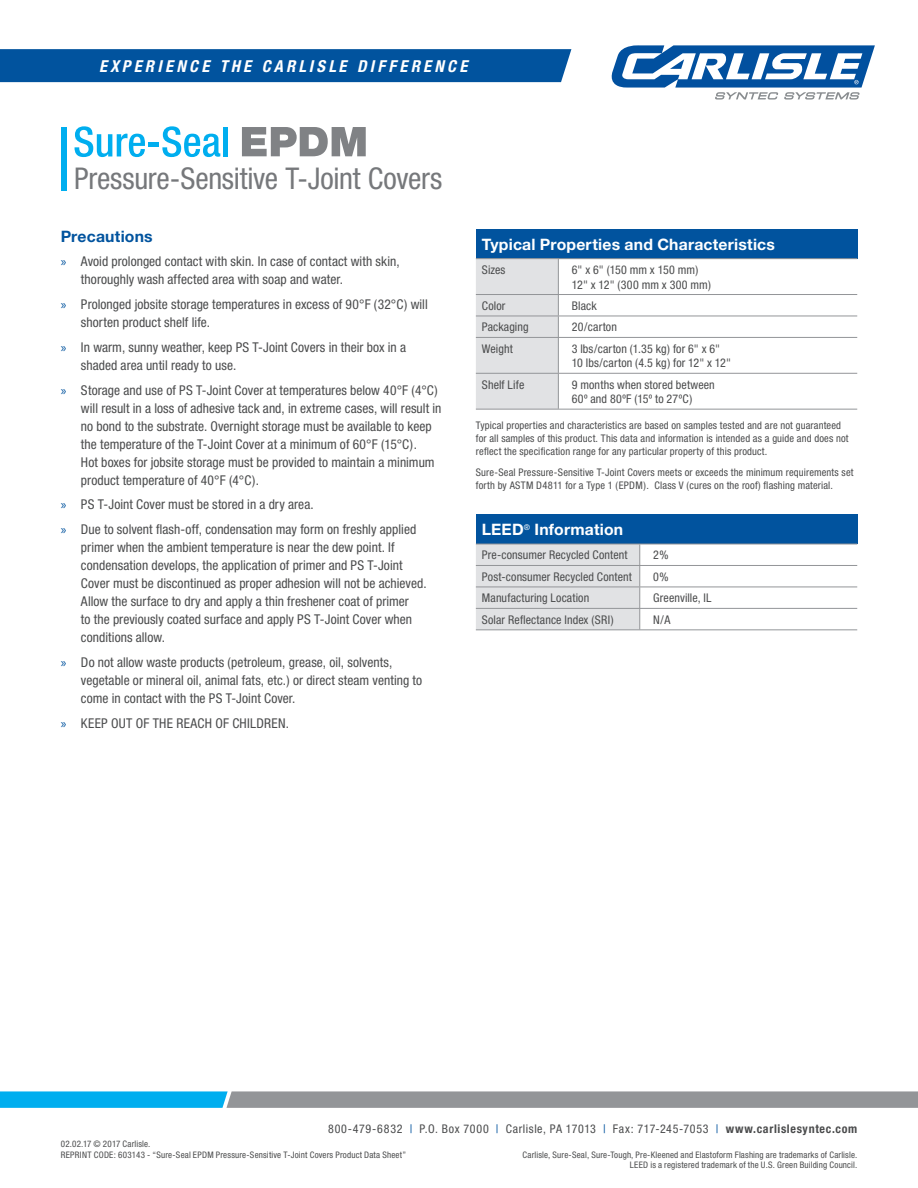
<style>
.page{position:relative;width:918px;height:1188px;background:#fff}
.page>*{position:absolute;margin:0;border:0;box-sizing:border-box;transform-origin:0 0}
.t1{font:condensed 30px "Helvetica Neue";letter-spacing:-.01em;color:#76787b}
.t2{font:italic 700 condensed 16.5px "Helvetica Neue";letter-spacing:.2em;color:#fff}
.t3{font:700 15.75px "Helvetica Neue";letter-spacing:.015em;color:#fff}
.t4{font:700 15.75px "Helvetica Neue";letter-spacing:.01em;color:#01539e}
.t5{font:condensed 13.5px/18px "Helvetica Neue";letter-spacing:.005em;color:#4b4c4d}
.t6{font:condensed 12px/14.4px "Helvetica Neue";letter-spacing:.01em;color:#4b4c4d}
.t7{font:condensed 12px "Helvetica Neue";letter-spacing:.05em;color:#4b4c4d}
.t8{font:condensed 10.5px/12.8px "Helvetica Neue";letter-spacing:.015em;color:#4b4c4d}
.t9{font:condensed 9px/10.5px "Helvetica Neue";letter-spacing:.02em;color:#4b4c4d}
.s1{font-family:"Myriad Pro";font-stretch:normal;color:#01539e}
.s2{color:#01539e}
.s3{font-weight:700}
</style>
<div class="page">
<div style="left:0;top:49px;width:571px;height:33px;background:#01539e"></div>
<svg style="left:612px;top:45px;width:263px;height:55px"></svg>
<svg style="left:0;top:1091px;width:918px;height:17px;background:#749eb0"></svg>
<div style="left:476px;top:229px;width:381px;height:30px;background:#01539e"></div>
<hr style="left:476px;top:258px;width:381px;height:1px;background:#939598">
<hr style="left:476px;top:294px;width:381px;height:1px;background:#939598">
<hr style="left:476px;top:316px;width:381px;height:1px;background:#939598">
<div style="left:476px;top:259px;width:83px;height:150px;background:#e1e2e4"></div>
<hr style="left:476px;top:337px;width:381px;height:1px;background:#939598">
<hr style="left:558px;top:338px;width:1px;height:35px;background:#939598">
<hr style="left:476px;top:373px;width:381px;height:1px;background:#939598">
<hr style="left:558px;top:374px;width:1px;height:35px;background:#939598">
<hr style="left:476px;top:409px;width:381px;height:1px;background:#939598">
<svg style="left:242px;top:127px;width:124px;height:29px"></svg>
<svg style="left:75px;top:126px;width:70px;height:31px"></svg>
<div style="left:148px;top:142px;width:11px;height:5px;background:#00aeef"></div>
<svg style="left:162px;top:126px;width:58px;height:31px"></svg>
<div style="left:223px;top:127px;width:5px;height:29px;background:#00aeef"></div>
<div style="left:61px;top:127px;width:6px;height:63px;background:#00aeef"></div>
<div style="left:476px;top:514px;width:381px;height:30px;background:#01539e"></div>
<hr style="left:476px;top:544px;width:381px;height:1px;background:#939598">
<hr style="left:476px;top:565px;width:381px;height:1px;background:#939598">
<hr style="left:476px;top:587px;width:381px;height:1px;background:#939598">
<hr style="left:476px;top:608px;width:381px;height:1px;background:#939598">
<svg style="left:476px;top:544px;width:164px;height:85px;background:#dddee0"></svg>
<hr style="left:476px;top:629px;width:381px;height:1px;background:#939598">
<p class="t2" style="left:99px;top:60px;width:370px">EXPERIENCE THE CARLISLE DIFFERENCE</p>
<h1 class="t1" style="left:74px;top:167px;width:370px">Pressure-Sensitive T-Joint Covers</h1>
<p class="t4" style="left:61px;top:230px;width:94px">Precautions</p>
<p class="t5" style="left:81px;top:254px;width:320px;text-indent:-20px"><span class="s1">»</span> Avoid prolonged contact with skin. In case of contact with skin, thoroughly wash affected area with soap and water.</p>
<p class="t5" style="left:81px;top:296px;width:348px;text-indent:-20px"><span class="s1">»</span> Prolonged jobsite storage temperatures in excess of 90°F (32°C) will shorten product shelf life.</p>
<p class="t5" style="left:81px;top:339px;width:327px;text-indent:-20px"><span class="s1">»</span> In warm, sunny weather, keep PS T-Joint Covers in their box in a shaded area until ready to use.</p>
<p class="t5" style="left:81px;top:382px;width:362px;text-indent:-20px"><span class="s1">»</span> Storage and use of PS T-Joint Cover at temperatures below 40°F (4°C) will result in a loss of adhesive tack and, in extreme cases, will result in no bond to the substrate. Overnight storage must be available to keep the temperature of the T-Joint Cover at a minimum of 60°F (15°C).<br>Hot boxes for jobsite storage must be provided to maintain a minimum product temperature of 40°F (4°C).</p>
<p class="t5" style="left:61px;top:493px;width:357px;line-height:24.8px"><span class="s1">»</span> PS T-Joint Cover must be stored in a dry area.<br><span class="s1">»</span> Due to solvent flash-off, condensation may form on freshly applied</p>
<p class="t5" style="left:81px;top:539px;width:347px">primer when the ambient temperature is near the dew point. If condensation develops, the application of primer and PS T-Joint Cover must be discontinued as proper adhesion will not be achieved.<br>Allow the surface to dry and apply a thin freshener coat of primer<br>to the previously coated surface and apply PS T-Joint Cover when conditions allow.</p>
<p class="t5" style="left:81px;top:654px;width:343px;text-indent:-20px"><span class="s1">»</span> Do not allow waste products (petroleum, grease, oil, solvents, vegetable or mineral oil, animal fats, etc.) or direct steam venting to come in contact with the PS T-Joint Cover.</p>
<p class="t5" style="left:61px;top:715px;width:230px"><span class="s1">»</span> KEEP OUT OF THE REACH OF CHILDREN.</p>
<p class="t3" style="left:482px;top:239px;width:295px">Typical Properties and Characteristics</p>
<p class="t6" style="left:482px;top:264px;width:25px">Sizes</p>
<p class="t6" style="left:572px;top:264px;width:141px">6" x 6" (150 mm x 150 mm)<br>12" x 12" (300 mm x 300 mm)</p>
<p class="t6" style="left:482px;top:300px;width:25px">Color</p>
<p class="t6" style="left:572px;top:300px;width:26px">Black</p>
<p class="t6" style="left:482px;top:321px;width:48px">Packaging</p>
<p class="t6" style="left:572px;top:321px;width:47px">20/carton</p>
<p class="t6" style="left:482px;top:342px;width:32px">Weight</p>
<p class="t6" style="left:572px;top:342px;width:161px">3 lbs/carton (1.35 kg) for 6" x 6"<br>10 lbs/carton (4.5 kg) for 12" x 12"</p>
<p class="t6" style="left:482px;top:378px;width:44px">Shelf Life</p>
<p class="t6" style="left:572px;top:378px;width:144px">9 months when stored between<br>60º and 80ºF (15º to 27ºC)</p>
<p class="t8" style="left:476px;top:420px;width:374px">Typical properties and characteristics are based on samples tested and are not guaranteed for all samples of this product. This data and information is intended as a guide and does not reflect the specification range for any particular property of this product.</p>
<p class="t8" style="left:476px;top:467px;width:379px">Sure-Seal Pressure-Sensitive T-Joint Covers meets or exceeds the minimum requirements set forth by ASTM D4811 for a Type 1 (EPDM). Class V (cures on the roof) flashing material.</p>
<p class="t3" style="left:482px;top:524px;width:143px">LEED<sup>®</sup> Information</p>
<p class="t6" style="left:482px;top:549px;width:147px">Pre-consumer Recycled Content</p>
<p class="t6" style="left:653px;top:549px;width:17px">2%</p>
<p class="t6" style="left:482px;top:570px;width:152px">Post-consumer Recycled Content</p>
<p class="t6" style="left:653px;top:570px;width:17px">0%</p>
<p class="t6" style="left:482px;top:592px;width:109px">Manufacturing Location</p>
<p class="t6" style="left:653px;top:592px;width:60px">Greenville, IL</p>
<p class="t6" style="left:482px;top:613px;width:134px">Solar Reflectance Index (SRI)</p>
<p class="t6" style="left:653px;top:613px;width:19px">N/A</p>
<p class="t7" style="left:328px;top:1125px;width:531px">800-479-6832 <span class="s2">|</span> P.O. Box 7000 <span class="s2">|</span> Carlisle, PA 17013 <span class="s2">|</span> Fax: 717-245-7053 <span class="s2">|</span> <span class="s3">www.carlislesyntec.com</span></p>
<p class="t9" style="left:61px;top:1140px;width:347px">02.02.17 © 2017 Carlisle.<br>REPRINT CODE: 603143 - “Sure-Seal EPDM Pressure-Sensitive T-Joint Covers Product Data Sheet”</p>
<p class="t9" style="left:523px;top:1150px;width:336px;text-align:right">Carlisle, Sure-Seal, Sure-Tough, Pre-Kleened and Elastoform Flashing are trademarks of Carlisle.<br>LEED is a registered trademark of the U.S. Green Building Council.</p>
</div>
